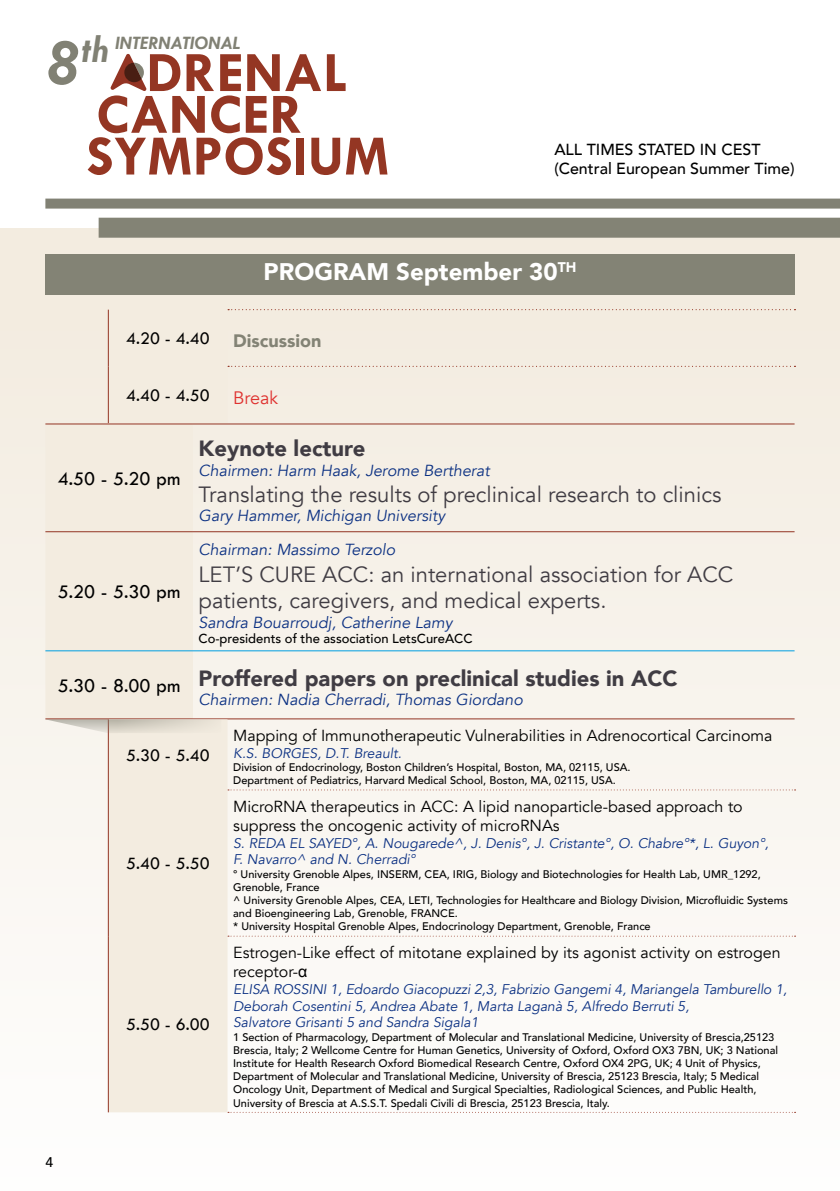
<style>
.page{position:relative;width:840px;height:1191px;background:#fff}
.page>*{position:absolute;margin:0;border:0;box-sizing:border-box;transform-origin:0 0}
.t1{font:700 57.4px/41.8px "Tw Cen";color:#943623}
.t2{font:italic 700 39px "Tw Cen";color:#818174}
.t3{font:900 24px "Avenir";color:#fff}
.t4{font:22px/26.4px "Avenir";color:#403c43}
.t5{font:900 22px "Avenir";color:#403c43}
.t6{font:20px "Tw Cen";color:#000}
.t7{font:italic 700 19.2px "Tw Cen";color:#818174}
.t8{font:18px "Tw Cen";color:#000}
.t9{font:900 18px "Avenir";color:#838375}
.t10{font:18px "Avenir";color:#df3230}
.t11{font:16px/19.2px "Avenir";color:#000}
.t12{font:italic 16px "Avenir";color:#0c3183}
.t13{font:500 16px/19.2px "Avenir";color:#000}
.t14{font:italic 14px/16.8px "Avenir";color:#0c3183}
.t15{font:500 14px "Avenir";color:#000}
.t16{font:500 13px "Avenir";color:#000}
.t17{font:500 11px/13.2px "Avenir";color:#000}
.s1{font-size:67px}
.s2{font-family:"Arial Unicode MS"}
</style>
<div class="page">
<div style="left:0;top:228px;width:839px;height:963px;background:linear-gradient(to bottom,#f1e9dd,#fefefd)"></div>
<svg style="left:110px;top:54px;width:37px;height:37px"></svg>
<div style="left:45px;top:199px;width:794px;height:10px;background:#818174"></div>
<div style="left:99px;top:218px;width:740px;height:20px;background:#838375"></div>
<div style="left:108px;top:309px;width:687px;height:114px;background:#f3ede1"></div>
<div style="left:45px;top:424px;width:148px;height:294px;background:#f3ece0"></div>
<hr style="left:45px;top:423px;width:148px;height:1px;background:#933423">
<hr style="left:193px;top:423px;width:601px;height:1px;background:#933423">
<hr style="left:45px;top:718px;width:148px;height:1px;background:#933423">
<hr style="left:193px;top:718px;width:601px;height:1px;background:#933423">
<hr style="left:45px;top:650px;width:148px;height:1px;background:#009ee1">
<hr style="left:193px;top:650px;width:601px;height:1px;background:#009ee1">
<hr style="left:45px;top:531px;width:148px;height:1px;background:#933423">
<hr style="left:193px;top:531px;width:601px;height:1px;background:#933423">
<div style="left:109px;top:719px;width:118px;height:393px;background:#f3ece0"></div>
<svg style="left:228px;top:789px;width:567px;height:1px"></svg>
<svg style="left:228px;top:935px;width:567px;height:1px"></svg>
<svg style="left:228px;top:1111px;width:567px;height:1px"></svg>
<hr style="left:108px;top:719px;width:1px;height:71px;background:#933423">
<hr style="left:108px;top:790px;width:1px;height:146px;background:#933423">
<hr style="left:108px;top:936px;width:1px;height:176px;background:#933423">
<svg style="left:45px;top:719px;width:176px;height:14px;background:#ddd7cc"></svg>
<div style="left:45px;top:254px;width:749px;height:41px;background:#838375"></div>
<h2 class="t2" style="left:45px;top:26px;width:65px"><span class="s1">8</span>th</h2>
<h3 class="t7" style="left:116px;top:31px;width:126px">INTERNATIONAL</h3>
<h1 class="t1" style="left:86px;top:54px;width:304px;text-indent:60px">DRENAL<br>CANCER<br>SYMPOSIUM</h1>
<h3 class="t13" style="left:554px;top:142px;width:241px">ALL TIMES STATED IN CEST (Central European Summer Time)</h3>
<h3 class="t3" style="left:263px;top:261px;width:314px">PROGRAM September 30<sup>TH</sup></h3>
<h3 class="t8" style="left:126px;top:331px;width:85px">4.20 - 4.40</h3>
<h3 class="t9" style="left:233px;top:333px;width:90px">Discussion</h3>
<h3 class="t8" style="left:126px;top:387px;width:85px">4.40 - 4.50</h3>
<h3 class="t10" style="left:233px;top:390px;width:47px">Break</h3>
<h3 class="t6" style="left:58px;top:470px;width:124px">4.50 - 5.20 pm</h3>
<h3 class="t5" style="left:198px;top:439px;width:168px">Keynote lecture</h3>
<h3 class="t12" style="left:198px;top:463px;width:292px">Chairmen: Harm Haak, Jerome Bertherat</h3>
<h3 class="t4" style="left:198px;top:483px;width:524px">Translating the results of preclinical research to clinics</h3>
<h3 class="t12" style="left:198px;top:508px;width:248px">Gary Hammer, Michigan University</h3>
<h3 class="t12" style="left:198px;top:543px;width:198px">Chairman: Massimo Terzolo</h3>
<h3 class="t4" style="left:198px;top:563px;width:536px">LET’S CURE ACC: an international association for ACC patients, caregivers, and medical experts.</h3>
<h3 class="t12" style="left:198px;top:615px;width:255px">Sandra Bouarroudj, Catherine Lamy</h3>
<p class="t16" style="left:198px;top:633px;width:275px">Co-presidents of the association LetsCureACC</p>
<h3 class="t5" style="left:58px;top:669px;width:620px"><sub>5.30</sub> <sub>-</sub> <sub>8.00</sub> <sub>pm</sub> Proffered papers on preclinical studies in ACC</h3>
<h3 class="t12" style="left:198px;top:693px;width:325px">Chairmen: Nadia Cherradi, Thomas Giordano</h3>
<h3 class="t6" style="left:58px;top:583px;width:124px">5.20 - 5.30 pm</h3>
<p class="t15" style="left:45px;top:1155px;width:9px">4</p>
<h3 class="t8" style="left:126px;top:747px;width:85px">5.30 - 5.40</h3>
<h3 class="t8" style="left:126px;top:855px;width:85px">5.40 - 5.50</h3>
<h3 class="t8" style="left:126px;top:1017px;width:85px">5.50 - 6.00</h3>
<h3 class="t11" style="left:233px;top:727px;width:540px">Mapping of Immunotherapeutic Vulnerabilities in Adrenocortical Carcinoma</h3>
<p class="t14" style="left:233px;top:746px;width:170px">K.S. BORGES, D.T. Breault.</p>
<p class="t17" style="left:233px;top:761px;width:398px">Division of Endocrinology, Boston Children’s Hospital, Boston, MA, 02115, USA.<br>Department of Pediatrics, Harvard Medical School, Boston, MA, 02115, USA.</p>
<h3 class="t11" style="left:233px;top:798px;width:511px">MicroRNA therapeutics in ACC: A lipid nanoparticle-based approach to suppress the oncogenic activity of microRNAs</h3>
<p class="t14" style="left:233px;top:835px;width:537px">S. REDA EL SAYED°, A. Nougarede^, J. Denis°, J. Cristante°, O. Chabre°*, L. Guyon°,<br>F. Navarro^ and N. Cherradi°</p>
<p class="t17" style="left:233px;top:868px;width:556px">° University Grenoble Alpes, INSERM, CEA, IRIG, Biology and Biotechnologies for Health Lab, UMR_1292, Grenoble, France<br>^ University Grenoble Alpes, CEA, LETI, Technologies for Healthcare and Biology Division, Microfluidic Systems and Bioengineering Lab, Grenoble, FRANCE.<br>* University Hospital Grenoble Alpes, Endocrinology Department, Grenoble, France</p>
<h3 class="t11" style="left:233px;top:944px;width:548px">Estrogen-Like effect of mitotane explained by its agonist activity on estrogen receptor-<span class="s2">α</span></h3>
<p class="t14" style="left:233px;top:982px;width:555px">ELISA ROSSINI 1, Edoardo Giacopuzzi 2,3, Fabrizio Gangemi 4, Mariangela Tamburello 1,<br>Deborah Cosentini 5, Andrea Abate 1, Marta Laganà 5, Alfredo Berruti 5,<br>Salvatore Grisanti 5 and Sandra Sigala1</p>
<p class="t17" style="left:233px;top:1031px;width:546px">1 Section of Pharmacology, Department of Molecular and Translational Medicine, University of Brescia,25123<br>Brescia, Italy; 2 Wellcome Centre for Human Genetics, University of Oxford, Oxford OX3 7BN, UK; 3 National Institute for Health Research Oxford Biomedical Research Centre, Oxford OX4 2PG, UK; 4 Unit of Physics, Department of Molecular and Translational Medicine, University of Brescia, 25123 Brescia, Italy; 5 Medical Oncology Unit, Department of Medical and Surgical Specialties, Radiological Sciences, and Public Health, University of Brescia at A.S.S.T. Spedali Civili di Brescia, 25123 Brescia, Italy.</p>
</div>
